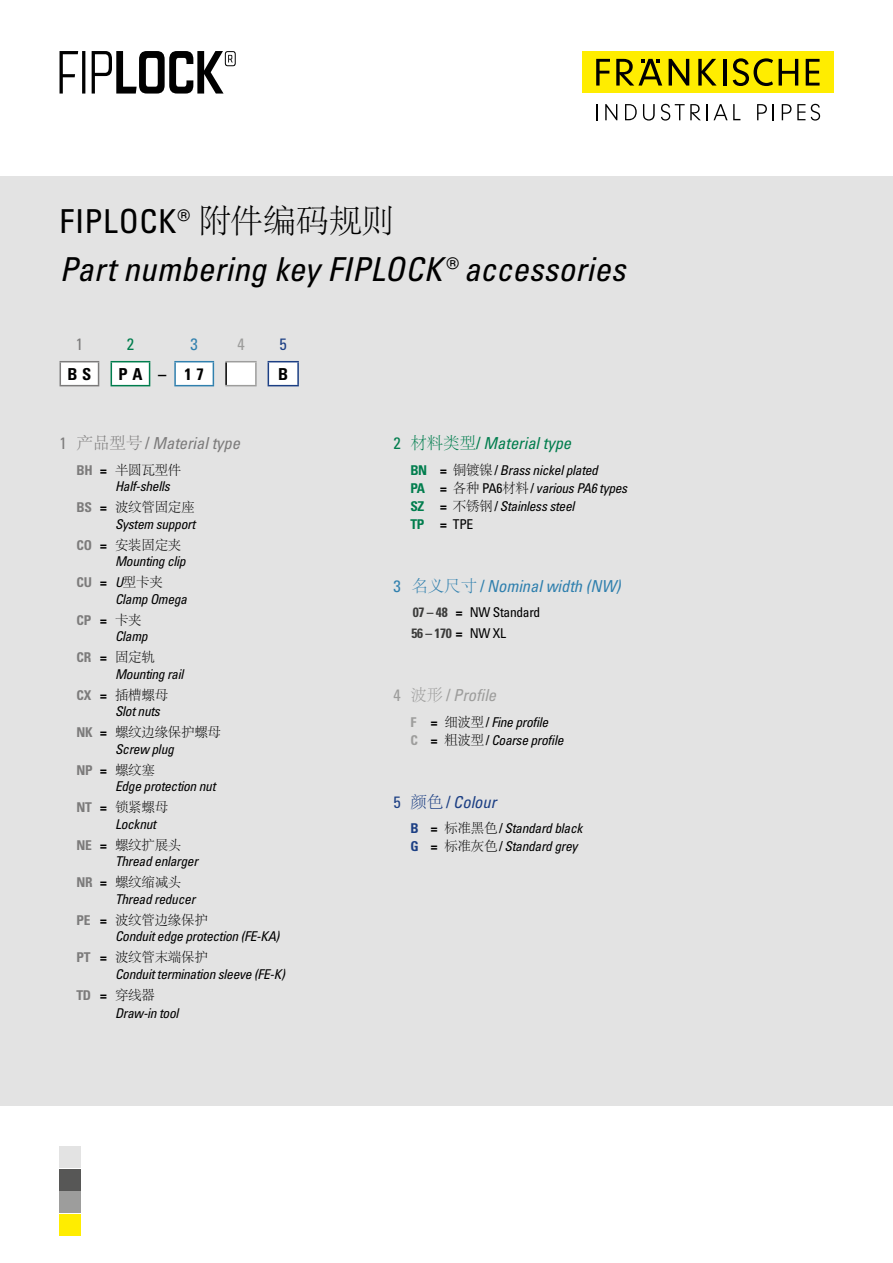
<style>
.page{position:relative;width:893px;height:1263px;background:#fff}
.page>*{position:absolute;margin:0;border:0;box-sizing:border-box;transform-origin:0 0}
.t1{font:italic condensed 33px/48px "Univers LT Pro";letter-spacing:.005em;color:#000}
.t2{font:italic condensed 16.5px "Univers LT Pro";color:#3080ae}
.t3{font:italic condensed 16.5px "Univers LT Pro";color:#7c7b7b}
.t4{font:italic condensed 16.5px "Univers LT Pro";color:#007d4d}
.t5{font:italic condensed 16.5px "Univers LT Pro";color:#9d9d9c}
.t6{font:italic condensed 16.5px "Univers LT Pro";color:#1c3f84}
.t7{font:700 condensed 16.5px "Univers LT Pro";color:#000}
.t8{font:condensed 16.5px "Univers LT Pro";color:#7c7b7b}
.t9{font:condensed 16.5px "Univers LT Pro";color:#007d4d}
.t10{font:condensed 16.5px "Univers LT Pro";color:#3080ae}
.t11{font:condensed 16.5px "Univers LT Pro";color:#9d9d9c}
.t12{font:condensed 16.5px "Univers LT Pro";color:#1c3f84}
.t13{font:italic condensed 13.5px/18px "Univers LT Pro";letter-spacing:-.02em;color:#000}
.t14{font:300 13.5px "Adobe Song Std";letter-spacing:-.02em;color:#000}
.t15{font:condensed 13.5px/21px "Univers LT Pro";letter-spacing:-.02em;color:#000}
.s1{font-style:normal}
.s2{font-family:"Adobe Song Std";font-weight:300;font-style:normal;font-stretch:normal}
.s3{font-family:"Univers LT Pro";font-weight:700;font-stretch:condensed;color:#7c7b7b}
.s4{font-family:"Univers LT Pro";font-weight:700;font-stretch:condensed}
.s5{font-family:"Univers LT Pro";font-weight:400;font-style:italic;font-stretch:condensed}
.s6{font-weight:700;font-style:normal;color:#7c7b7b}
.s7{font-weight:700;font-style:normal}
.s8{font-weight:700;font-style:normal;color:#007d4d}
.s9{font-weight:700;color:#3c3c3b}
.s10{font-weight:700}
.s11{font-weight:700;font-style:normal;color:#9d9d9c}
.s12{font-weight:700;font-style:normal;color:#1c3f84}
</style>
<div class="page">
<div style="left:0;top:176px;width:893px;height:930px;background:#e3e3e3"></div>
<div style="left:582px;top:51px;width:251px;height:42px;background:#ffed00"></div>
<svg style="left:596px;top:59px;width:14px;height:27px"></svg>
<svg style="left:616px;top:59px;width:46px;height:27px"></svg>
<svg style="left:669px;top:59px;width:20px;height:27px"></svg>
<svg style="left:698px;top:59px;width:19px;height:27px"></svg>
<hr style="left:723px;top:59px;width:3px;height:27px;background:#000">
<svg style="left:733px;top:58px;width:40px;height:28px"></svg>
<svg style="left:779px;top:59px;width:19px;height:27px"></svg>
<svg style="left:806px;top:59px;width:13px;height:27px"></svg>
<svg style="left:596px;top:104px;width:2px;height:16px"></svg>
<svg style="left:605px;top:104px;width:12px;height:16px"></svg>
<svg style="left:625px;top:104px;width:12px;height:16px"></svg>
<svg style="left:643px;top:104px;width:12px;height:17px"></svg>
<svg style="left:707px;top:104px;width:33px;height:16px"></svg>
<svg style="left:757px;top:104px;width:10px;height:16px"></svg>
<svg style="left:773px;top:104px;width:1px;height:16px"></svg>
<svg style="left:782px;top:104px;width:9px;height:16px"></svg>
<svg style="left:797px;top:104px;width:8px;height:16px"></svg>
<svg style="left:661px;top:104px;width:40px;height:17px"></svg>
<svg style="left:811px;top:104px;width:9px;height:17px"></svg>
<div style="left:60px;top:1147px;width:21px;height:21px;background:#e3e3e3"></div>
<div style="left:60px;top:1169px;width:21px;height:21px;background:#575756"></div>
<div style="left:60px;top:1214px;width:21px;height:21px;background:#ffed00"></div>
<div style="left:60px;top:1192px;width:21px;height:21px;background:#9d9d9c"></div>
<hr style="left:60px;top:361px;width:39px;height:1px;background:#7c7b7b">
<hr style="left:111px;top:361px;width:39px;height:1px;background:#007d4d">
<hr style="left:225px;top:361px;width:32px;height:1px;background:#9d9d9c">
<hr style="left:268px;top:361px;width:31px;height:1px;background:#1c3f84">
<hr style="left:297px;top:362px;width:2px;height:23px;background:#1c3f84">
<hr style="left:268px;top:385px;width:31px;height:1px;background:#1c3f84">
<hr style="left:174px;top:361px;width:40px;height:1px;background:#3080ae">
<svg style="left:60px;top:362px;width:238px;height:24px"></svg>
<hr style="left:174px;top:385px;width:40px;height:1px;background:#3080ae">
<svg style="left:60px;top:51px;width:176px;height:43px"></svg>
<h1 class="t1" style="left:60px;top:196px;width:567px"><span class="s1">FIPLOCK®</span> <span class="s2">附件编码规则<br></span>Part numbering key FIPLOCK® accessories</h1>
<p class="t8" style="left:76px;top:334px;width:9px">1</p>
<p class="t9" style="left:127px;top:334px;width:9px">2</p>
<p class="t10" style="left:191px;top:334px;width:9px">3</p>
<p class="t11" style="left:237px;top:334px;width:9px">4</p>
<p class="t12" style="left:280px;top:334px;width:9px">5</p>
<p class="t7" style="left:67px;top:364px;width:26px">B S</p>
<p class="t7" style="left:118px;top:364px;width:87px">P A–1 7</p>
<p class="t7" style="left:278px;top:364px;width:12px">B</p>
<p class="t3" style="left:60px;top:433px;width:182px"><span class="s1">1</span> <span class="s2">产品型号</span> <span class="s1">/</span> Material type</p>
<p class="t14" style="left:77px;top:463px;width:106px"><span class="s3">BH</span> <span class="s4">=</span> 半圆瓦型件</p>
<p class="t13" style="left:115px;top:477px;width:56px">Half-shells</p>
<p class="t14" style="left:77px;top:500px;width:120px"><span class="s3">BS</span> <span class="s4">=</span> 波纹管固定座</p>
<p class="t13" style="left:115px;top:515px;width:82px">System support</p>
<p class="t14" style="left:77px;top:538px;width:106px"><span class="s3">CO</span> <span class="s4">=</span> 安装固定夹</p>
<p class="t13" style="left:115px;top:552px;width:72px">Mounting clip</p>
<p class="t14" style="left:77px;top:575px;width:88px"><span class="s3">CU</span> <span class="s4">=</span> <span class="s5">U</span>型卡夹</p>
<p class="t13" style="left:77px;top:588px;width:112px;line-height:21px;text-indent:38px">Clamp Omega<br><span class="s6">CP</span> <span class="s7">=</span> <span class="s2">卡夹</span></p>
<p class="t13" style="left:115px;top:627px;width:34px">Clamp</p>
<p class="t14" style="left:77px;top:650px;width:80px"><span class="s3">CR</span> <span class="s4">=</span> 固定轨</p>
<p class="t13" style="left:115px;top:665px;width:70px">Mounting rail</p>
<p class="t14" style="left:77px;top:688px;width:93px"><span class="s3">CX</span> <span class="s4">=</span> 插槽螺母</p>
<p class="t13" style="left:115px;top:702px;width:46px">Slot nuts</p>
<p class="t14" style="left:77px;top:725px;width:146px"><span class="s3">NK</span> <span class="s4">=</span> 螺纹边缘保护螺母</p>
<p class="t13" style="left:115px;top:740px;width:60px">Screw plug</p>
<p class="t14" style="left:77px;top:763px;width:80px"><span class="s3">NP</span> <span class="s4">=</span> 螺纹塞</p>
<p class="t13" style="left:115px;top:777px;width:102px">Edge protection nut</p>
<p class="t14" style="left:77px;top:800px;width:93px"><span class="s3">NT</span> <span class="s4">=</span> 锁紧螺母</p>
<p class="t13" style="left:115px;top:815px;width:42px">Locknut</p>
<p class="t14" style="left:77px;top:838px;width:106px"><span class="s3">NE</span> <span class="s4">=</span> 螺纹扩展头</p>
<p class="t13" style="left:115px;top:852px;width:84px">Thread enlarger</p>
<p class="t14" style="left:77px;top:875px;width:106px"><span class="s3">NR</span> <span class="s4">=</span> 螺纹缩减头</p>
<p class="t13" style="left:115px;top:890px;width:82px">Thread reducer</p>
<p class="t14" style="left:77px;top:913px;width:133px"><span class="s3">PE</span> <span class="s4">=</span> 波纹管边缘保护</p>
<p class="t13" style="left:115px;top:927px;width:166px">Conduit edge protection (FE-KA)</p>
<p class="t14" style="left:77px;top:950px;width:133px"><span class="s3">PT</span> <span class="s4">=</span> 波纹管末端保护</p>
<p class="t13" style="left:115px;top:965px;width:171px">Conduit termination sleeve (FE-K)</p>
<p class="t14" style="left:77px;top:988px;width:80px"><span class="s3">TD</span> <span class="s4">=</span> 穿线器</p>
<p class="t13" style="left:115px;top:1004px;width:65px">Draw-in tool</p>
<p class="t4" style="left:393px;top:433px;width:179px"><span class="s1">2</span> <span class="s2">材料类型</span><span class="s1">/</span> Material type</p>
<p class="t13" style="left:410px;top:461px;width:218px"><span class="s8">BN</span> <span class="s7">=</span> <span class="s2">铜镀镍</span><span class="s1">/</span>Brass nickel plated<br><span class="s8">PA</span> <span class="s7">=</span> <span class="s2">各种</span> <span class="s1">PA6</span><span class="s2">材料</span><span class="s1">/</span> various PA6 types<br><span class="s8">SZ</span> <span class="s7">=</span> <span class="s2">不锈钢</span><span class="s1">/</span>Stainless steel<br><span class="s8">TP</span> <span class="s7">=</span> <span class="s1">TPE</span></p>
<p class="t2" style="left:393px;top:575px;width:229px"><span class="s1">3</span> <span class="s2">名义尺寸</span> <span class="s1">/</span> Nominal width (NW)</p>
<p class="t15" style="left:411px;top:602px;width:131px"><span class="s9">07 – 48</span> <span class="s10">=</span> NW Standard<br><span class="s9">56 – 170</span> <span class="s10">=</span> NW XL</p>
<p class="t5" style="left:393px;top:685px;width:104px"><span class="s1">4</span> <span class="s2">波形</span> <span class="s1">/</span> Profile</p>
<p class="t13" style="left:410px;top:713px;width:155px"><span class="s11">F</span> <span class="s7">=</span> <span class="s2">细波型</span><span class="s1">/</span> Fine profile<br><span class="s11">C</span> <span class="s7">=</span> <span class="s2">粗波型</span><span class="s1">/</span>Coarse profile</p>
<p class="t6" style="left:393px;top:791px;width:104px"><span class="s1">5</span> <span class="s2">颜色</span> <span class="s1">/</span> Colour</p>
<p class="t13" style="left:410px;top:819px;width:174px"><span class="s12">B</span> <span class="s7">=</span> <span class="s2">标准黑色</span><span class="s1">/</span>Standard black<br><span class="s12">G</span> <span class="s7">=</span> <span class="s2">标准灰色</span><span class="s1">/</span>Standard grey</p>
</div>
